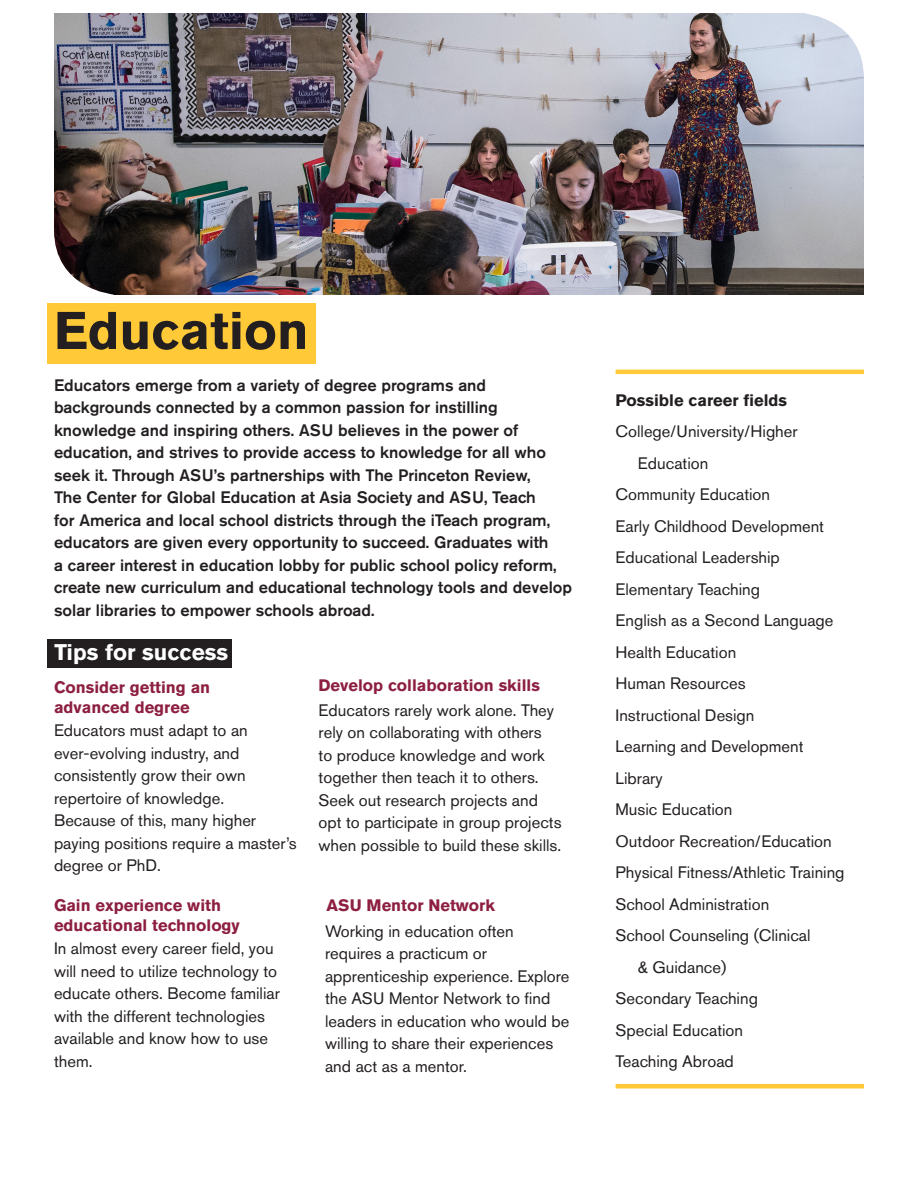
<style>
.page{position:relative;width:918px;height:1188px;background:#fff}
.page>*{position:absolute;margin:0;border:0;box-sizing:border-box;transform-origin:0 0}
.t1{font:700 52.5px "Akzidenz Grotesk Std";color:#231f20}
.t2{font:700 22.5px "Akzidenz Grotesk Std";color:#fff}
.t3{font:16.5px/22.5px "Akzidenz Grotesk Std";color:#231f20}
.t4{font:500 16.5px/22.5px "Akzidenz Grotesk Std";color:#231f20}
.t5{font:700 16.5px "Akzidenz Grotesk Std";color:#8d1f40}
.t6{font:700 16.5px "Akzidenz Grotesk Std";color:#231f20}
</style>
<div class="page">
<img style="left:54px;top:14px;width:810px;height:280px">
<svg style="left:54px;top:230px;width:59px;height:65px"></svg>
<svg style="left:804px;top:13px;width:60px;height:65px"></svg>
<div style="left:47px;top:303px;width:269px;height:61px;background:#ffc938"></div>
<hr style="left:616px;top:370px;width:248px;height:4px;background:#ffc938">
<div style="left:616px;top:1084px;width:248px;height:5px;background:#ffc938"></div>
<div style="left:48px;top:640px;width:184px;height:28px;background:#231f20"></div>
<p class="t1" style="left:54px;top:300px;width:256px">Education</p>
<p class="t4" style="left:54px;top:373px;width:520px">Educators emerge from a variety of degree programs and backgrounds connected by a common passion for instilling knowledge and inspiring others. ASU believes in the power of education, and strives to provide access to knowledge for all who seek it. Through ASU’s partnerships with The Princeton Review,<br>The Center for Global Education at Asia Society and ASU, Teach<br>for America and local school districts through the iTeach program, educators are given every opportunity to succeed. Graduates with<br>a career interest in education lobby for public school policy reform, create new curriculum and educational technology tools and develop solar libraries to empower schools abroad.</p>
<p class="t2" style="left:54px;top:639px;width:175px">Tips for success</p>
<p class="t5" style="left:54px;top:678px;width:158px">Consider getting an</p>
<p class="t5" style="left:54px;top:698px;width:137px">advanced degree</p>
<p class="t3" style="left:54px;top:719px;width:195px">Educators must adapt to an</p>
<p class="t3" style="left:54px;top:742px;width:193px">ever-evolving industry, and consistently grow their own repertoire of knowledge.</p>
<p class="t3" style="left:54px;top:809px;width:244px">Because of this, many higher paying positions require a master’s degree or PhD.</p>
<p class="t5" style="left:54px;top:896px;width:169px">Gain experience with</p>
<p class="t5" style="left:54px;top:916px;width:187px">educational technology</p>
<p class="t3" style="left:54px;top:937px;width:227px">In almost every career field, you will need to utilize technology to educate others. Become familiar with the different technologies available and know how to use them.</p>
<p class="t5" style="left:319px;top:675px;width:223px">Develop collaboration skills</p>
<p class="t3" style="left:319px;top:698px;width:245px">Educators rarely work alone. They rely on collaborating with others<br>to produce knowledge and work together then teach it to others.<br>Seek out research projects and opt to participate in group projects when possible to build these skills.</p>
<p class="t5" style="left:326px;top:896px;width:170px">ASU Mentor Network</p>
<p class="t3" style="left:325px;top:919px;width:246px">Working in education often requires a practicum or apprenticeship experience. Explore the ASU Mentor Network to find leaders in education who would be</p>
<p class="t3" style="left:325px;top:1032px;width:230px">willing to share their experiences and act as a mentor.</p>
<p class="t6" style="left:616px;top:390px;width:173px">Possible career fields</p>
<p class="t3" style="left:616px;top:420px;width:184px">College/University/Higher</p>
<p class="t3" style="left:638px;top:452px;width:72px">Education</p>
<p class="t3" style="left:616px;top:483px;width:156px">Community Education</p>
<p class="t3" style="left:616px;top:515px;width:210px">Early Childhood Development</p>
<p class="t3" style="left:616px;top:546px;width:166px">Educational Leadership</p>
<p class="t3" style="left:616px;top:578px;width:146px">Elementary Teaching</p>
<p class="t3" style="left:616px;top:609px;width:219px">English as a Second Language</p>
<p class="t3" style="left:616px;top:641px;width:122px">Health Education</p>
<p class="t3" style="left:616px;top:672px;width:131px">Human Resources</p>
<p class="t3" style="left:616px;top:704px;width:140px">Instructional Design</p>
<p class="t3" style="left:616px;top:735px;width:190px">Learning and Development</p>
<p class="t3" style="left:616px;top:767px;width:49px">Library</p>
<p class="t3" style="left:616px;top:798px;width:118px">Music Education</p>
<p class="t3" style="left:616px;top:830px;width:218px">Outdoor Recreation/Education</p>
<p class="t3" style="left:616px;top:861px;width:230px">Physical Fitness/Athletic Training</p>
<p class="t3" style="left:616px;top:893px;width:155px">School Administration</p>
<p class="t3" style="left:616px;top:924px;width:197px">School Counseling (Clinical</p>
<p class="t3" style="left:638px;top:956px;width:90px">&amp; Guidance)</p>
<p class="t3" style="left:616px;top:987px;width:144px">Secondary Teaching</p>
<p class="t3" style="left:616px;top:1019px;width:129px">Special Education</p>
<p class="t3" style="left:616px;top:1050px;width:120px">Teaching Abroad</p>
</div>
